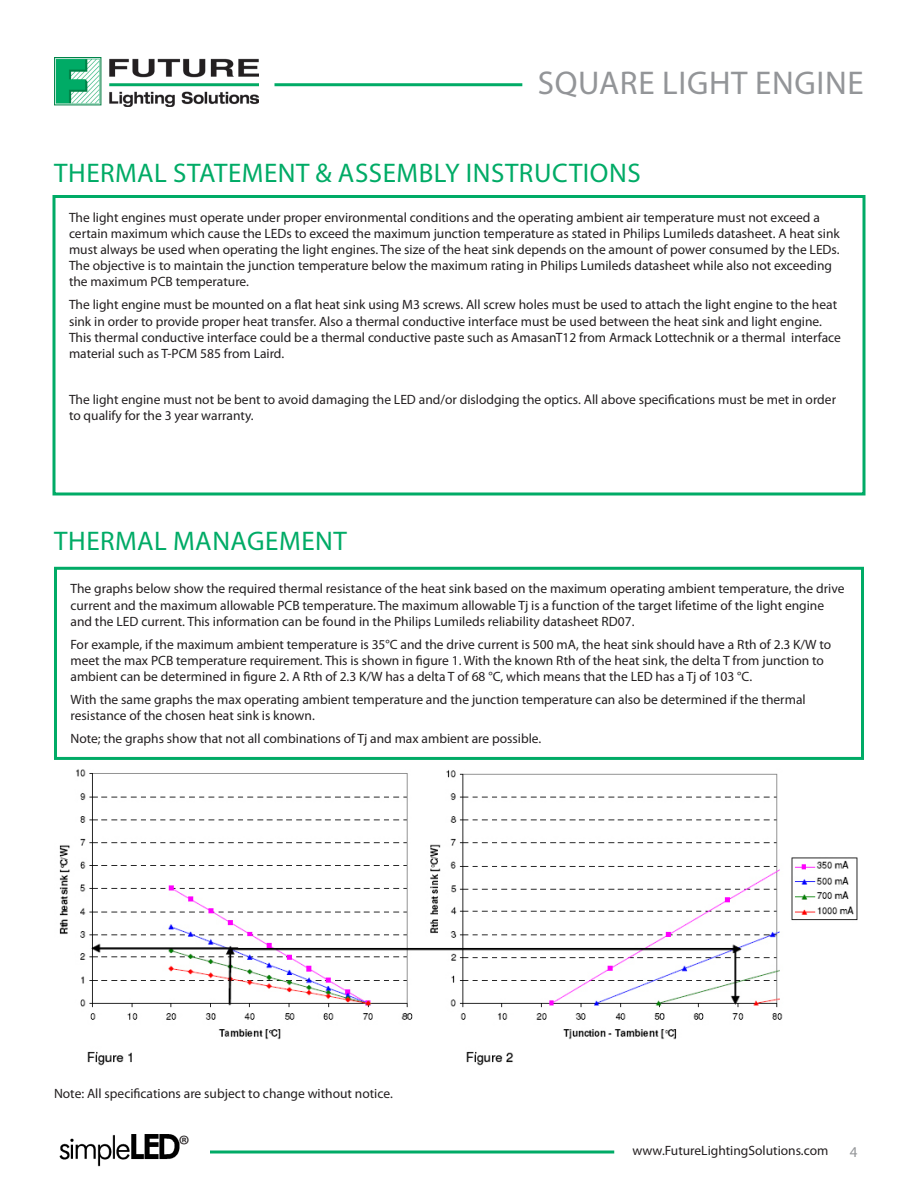
<style>
.page{position:relative;width:918px;height:1188px;background:#fff}
.page>*{position:absolute;margin:0;border:0;box-sizing:border-box;transform-origin:0 0}
.t1{font:33px "Myriad Pro";letter-spacing:.02em;color:#939598}
.Main_Header{font:27px "Myriad Pro";letter-spacing:.02em;color:#00ab66}
.t2{font:27px "Myriad Pro";color:#231f20}
.t3{font:15px "Myriad Pro";color:#939598}
.Body{font:13.5px/16.2px "Myriad Pro";color:#231f20}
</style>
<div class="page">
<svg style="left:210px;top:1150px;width:404px;height:4px;background:#3fbf8c"></svg>
<img style="left:54px;top:57px;width:204px;height:49px">
<img style="left:59px;top:1134px;width:121px;height:33px">
<hr style="left:274px;top:83px;width:248px;height:3px;background:#00ab66">
<div style="left:52px;top:195px;width:814px;height:300px;border:3px solid #00ab66"></div>
<div style="left:54px;top:567px;width:810px;height:193px;border:3px solid #00ab66"></div>
<img style="left:59px;top:769px;width:799px;height:297px">
<h1 class="t1" style="left:538px;top:63px;width:327px">square light engine</h1>
<p class="Main_Header" style="left:54px;top:157px;width:16px">THER</p>
<p class="Main_Header" style="left:115px;top:157px;width:73px">MAL STATE</p>
<p class="Main_Header" style="left:242px;top:157px;width:38px">MENT</p>
<p class="Main_Header" style="left:316px;top:157px;width:38px">&amp; ASSE</p>
<p class="Main_Header" style="left:397px;top:157px;width:84px">MBLY INSTRU</p>
<p class="Main_Header" style="left:552px;top:157px;width:73px">CTIONS</p>
<p class="Body" style="left:69px;top:209px;width:772px">The light engines must operate under proper environmental conditions and the operating ambient air temperature must not exceed a certain maximum which cause the LEDs to exceed the maximum junction temperature as stated in Philips Lumileds datasheet. A heat sink must always be used when operating the light engines. The size of the heat sink depends on the amount of power consumed by the LEDs.<br>The objective is to maintain the junction temperature below the maximum rating in Philips Lumileds datasheet while also not exceeding the maximum PCB temperature.</p>
<p class="Body" style="left:69px;top:297px;width:774px">The light engine must be mounted on a flat heat sink using M3 screws. All screw holes must be used to attach the light engine to the heat sink in order to provide proper heat transfer. Also a thermal conductive interface must be used between the heat sink and light engine.<br>This thermal conductive interface could be a thermal conductive paste such as AmasanT12 from Armack Lottechnik or a thermal interface material such as T-PCM 585 from Laird.</p>
<p class="Body" style="left:69px;top:391px;width:769px">The light engine must not be bent to avoid damaging the LED and/or dislodging the optics. All above specifications must be met in order to qualify for the 3 year warranty.</p>
<p class="Main_Header" style="left:54px;top:524px;width:16px">THER</p>
<p class="Main_Header" style="left:115px;top:524px;width:98px">MAL MANAGE</p>
<p class="Main_Header" style="left:279px;top:524px;width:38px">MENT</p>
<p class="Body" style="left:70px;top:581px;width:775px">The graphs below show the required thermal resistance of the heat sink based on the maximum operating ambient temperature, the drive current and the maximum allowable PCB temperature. The maximum allowable Tj is a function of the target lifetime of the light engine and the LED current. This information can be found in the Philips Lumileds reliability datasheet RD07.</p>
<p class="Body" style="left:70px;top:636px;width:762px">For example, if the maximum ambient temperature is 35°C and the drive current is 500 mA, the heat sink should have a Rth of 2.3 K/W to meet the max PCB temperature requirement. This is shown in figure 1. With the known Rth of the heat sink, the delta T from junction to ambient can be determined in figure 2. A Rth of 2.3 K/W has a delta T of 68 °C, which means that the LED has a Tj of 103 °C.</p>
<p class="Body" style="left:70px;top:691px;width:737px">With the same graphs the max operating ambient temperature and the junction temperature can also be determined if the thermal resistance of the chosen heat sink is known.</p>
<p class="Body" style="left:70px;top:730px;width:472px">Note; the graphs show that not all combinations of Tj and max ambient are possible.</p>
<p class="Body" style="left:54px;top:1085px;width:340px">Note: All specifications are subject to change without notice.</p>
<h2 class="t2" style="left:178px;top:1129px;width:13px">®</h2>
<p class="Body" style="left:632px;top:1142px;width:198px">www.FutureLightingSolutions.com</p>
<p class="t3" style="left:850px;top:1143px;width:9px">4</p>
</div>
